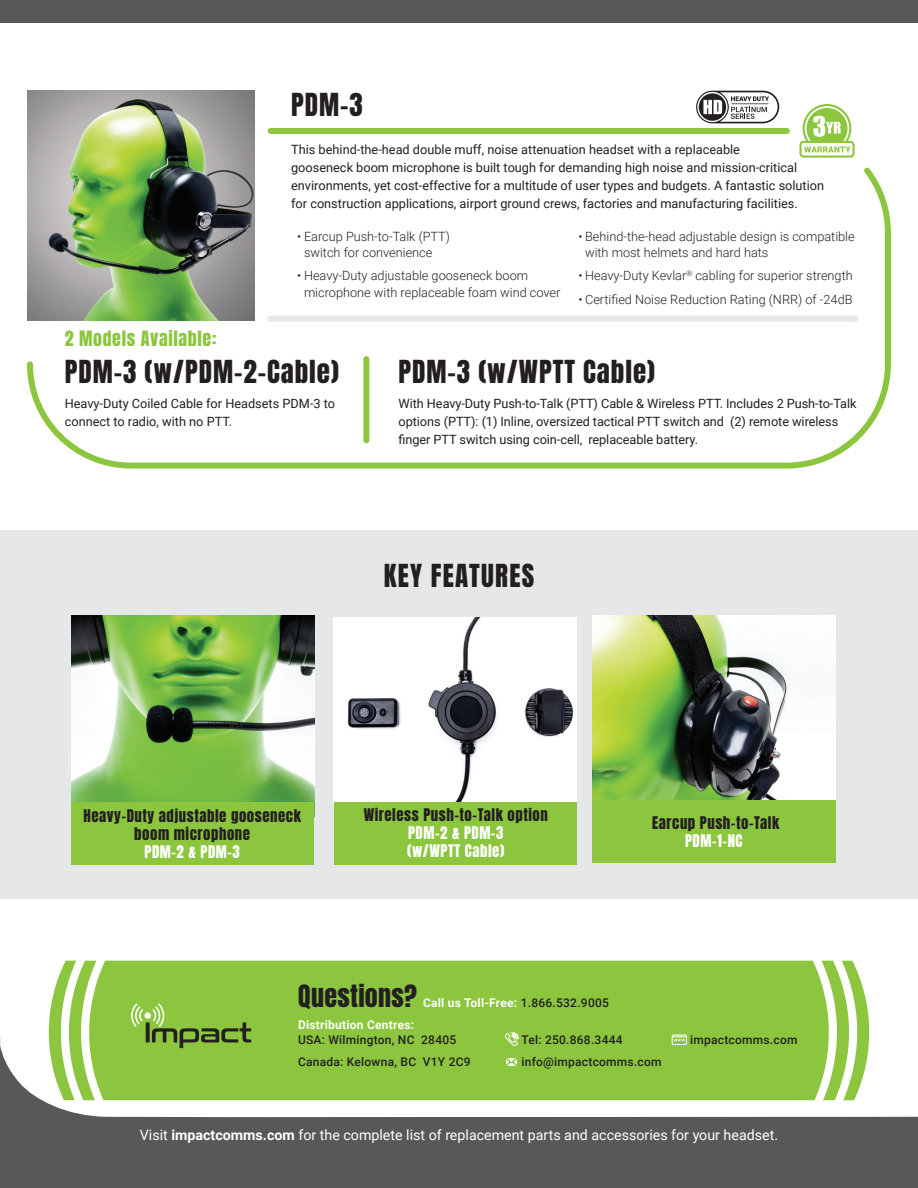
<style>
.page{position:relative;width:918px;height:1188px;background:#fff}
.page>*{position:absolute;margin:0;border:0;box-sizing:border-box;transform-origin:0 0}
.sub-headers{font:27px "Anton";letter-spacing:.035em;color:#231f20}
.sub-headers_copy{font:27px "Anton";letter-spacing:.035em;color:#231f20}
.t1{font:26.1px "Anton";letter-spacing:.01em;color:#231f20}
.sub-headers-2{font:18px "Anton";letter-spacing:.035em;color:#8bc63e}
.sub-headers-3{font:14.85px/17.9px "Anton";letter-spacing:.035em;color:#231f20;text-align:center}
.t2{font:14.25px "Roboto";color:#fff}
.copy_2_copy{font:12.75px/18px "Roboto";color:#231f20}
.t3{font:300 12.75px/16.5px "Roboto";color:#231f20}
.copy_2_copy_2{font:12.75px/18px "Roboto";letter-spacing:-.005em;color:#231f20}
.t4{font:500 12px "Roboto";letter-spacing:.02em;color:#231f20}
.t5{font:700 12px "Roboto";letter-spacing:.02em;color:#fff}
.s1{color:#fff}
.s2{font-weight:500;color:#231f20}
.s3{font-weight:700}
</style>
<div class="page">
<div style="left:0;top:0;width:918px;height:22px;background:#57585a"></div>
<svg style="left:0;top:1037px;width:918px;height:151px;fill:#57585a"></svg>
<div style="left:0;top:531px;width:918px;height:368px;background:#e6e7e9"></div>
<img style="left:334px;top:618px;width:243px;height:184px">
<img style="left:593px;top:615px;width:243px;height:185px">
<img style="left:71px;top:615px;width:243px;height:187px">
<div style="left:593px;top:800px;width:243px;height:63px;background:#8bc63e"></div>
<div style="left:334px;top:802px;width:243px;height:63px;background:#8bc63e"></div>
<div style="left:71px;top:802px;width:243px;height:63px;background:#8bc63e"></div>
<svg style="left:696px;top:91px;width:83px;height:32px"></svg>
<svg style="left:800px;top:104px;width:55px;height:54px"></svg>
<img style="left:27px;top:90px;width:227px;height:72px">
<svg style="left:27px;top:162px;width:864px;height:307px"></svg>
<div style="left:271px;top:128px;width:516px;height:6px;background:#8bc63e"></div>
<div style="left:363px;top:359px;width:6px;height:81px;background:#8bc63e"></div>
<svg style="left:48px;top:961px;width:40px;height:139px"></svg>
<div style="left:88px;top:961px;width:734px;height:139px;background:#8bc63e"></div>
<svg style="left:822px;top:961px;width:48px;height:139px"></svg>
<div style="left:144px;top:1012px;width:7px;height:7px;background:#fff;border-radius:50%"></div>
<svg style="left:146px;top:1022px;width:4px;height:20px"></svg>
<svg style="left:152px;top:1003px;width:99px;height:45px;background:#7aa93c"></svg>
<svg style="left:131px;top:1003px;width:12px;height:24px"></svg>
<svg style="left:504px;top:1032px;width:15px;height:14px"></svg>
<svg style="left:505px;top:1057px;width:13px;height:10px"></svg>
<div style="left:672px;top:1035px;width:15px;height:10px;border:1px solid #fff"></div>
<svg style="left:672px;top:1036px;width:14px;height:5px"></svg>
<p class="sub-headers" style="left:291px;top:90px;width:73px">PDM-3</p>
<p class="copy_2_copy" style="left:291px;top:140px;width:535px">This behind-the-head double muff, noise attenuation headset with a replaceable<br>gooseneck boom microphone is built tough for demanding high noise and mission-critical environments, yet cost-effective for a multitude of user types and budgets. A fantastic solution for construction applications, airport ground crews, factories and manufacturing facilities.</p>
<p class="sub-headers-2" style="left:65px;top:329px;width:153px">2 Models Available:</p>
<p class="t3" style="left:304px;top:227px;width:148px;text-indent:-7px">• Earcup Push-to-Talk (PTT) switch for convenience</p>
<p class="t3" style="left:304px;top:267px;width:258px;text-indent:-7px">• Heavy-Duty adjustable gooseneck boom microphone with replaceable foam wind cover</p>
<p class="t3" style="left:585px;top:227px;width:271px;text-indent:-7px">• Behind-the-head adjustable design is compatible with most helmets and hard hats</p>
<p class="t3" style="left:578px;top:267px;width:276px">• Heavy-Duty Kevlar<sup>®</sup> cabling for superior strength</p>
<p class="t3" style="left:578px;top:290px;width:276px">• Certified Noise Reduction Rating (NRR) of -24dB</p>
<p class="sub-headers" style="left:65px;top:358px;width:276px">PDM-3 (w/PDM-2-Cable)</p>
<p class="copy_2_copy_2" style="left:65px;top:394px;width:272px">Heavy-Duty Coiled Cable for Headsets PDM-3 to connect to radio, with no PTT.</p>
<p class="sub-headers_copy" style="left:399px;top:358px;width:258px">PDM-3 (w/WPTT Cable)</p>
<p class="copy_2_copy_2" style="left:399px;top:394px;width:460px">With Heavy-Duty Push-to-Talk (PTT) Cable &amp; Wireless PTT. Includes 2 Push-to-Talk options (PTT): (1) Inline, oversized tactical PTT switch and (2) remote wireless finger PTT switch using coin-cell, replaceable battery.</p>
<p class="sub-headers" style="left:384px;top:562px;width:152px">KEY FEATURES</p>
<p class="sub-headers-3" style="left:364px;top:807px;width:186px">Wireless Push-to-Talk option<br><span class="s1">PDM-2 &amp; PDM-3<br>(w/WPTT Cable)</span></p>
<p class="sub-headers-3" style="left:83px;top:808px;width:219px">Heavy-Duty adjustable gooseneck boom microphone<br><span class="s1">PDM-2 &amp; PDM-3</span></p>
<p class="sub-headers-3" style="left:652px;top:815px;width:129px">Earcup Push-to-Talk<br><span class="s1">PDM-1-NC</span></p>
<p class="t1" style="left:298px;top:983px;width:120px">Questions?</p>
<p class="t4" style="left:298px;top:1031px;width:160px">USA: Wilmington, NC 28405</p>
<p class="t4" style="left:298px;top:1053px;width:174px">Canada: Kelowna, BC V1Y 2C9</p>
<p class="t5" style="left:423px;top:995px;width:187px">Call us Toll-Free: <span class="s2">1.866.532.9005</span></p>
<p class="t5" style="left:298px;top:1017px;width:118px">Distribution Centres:</p>
<p class="t4" style="left:521px;top:1031px;width:103px">Tel: 250.868.3444</p>
<p class="t4" style="left:690px;top:1031px;width:109px">impactcomms.com</p>
<p class="t4" style="left:521px;top:1053px;width:142px">info@impactcomms.com</p>
<p class="t2" style="left:140px;top:1125px;width:640px">Visit <span class="s3">impactcomms.com</span> for the complete list of replacement parts and accessories for your headset.</p>
</div>
